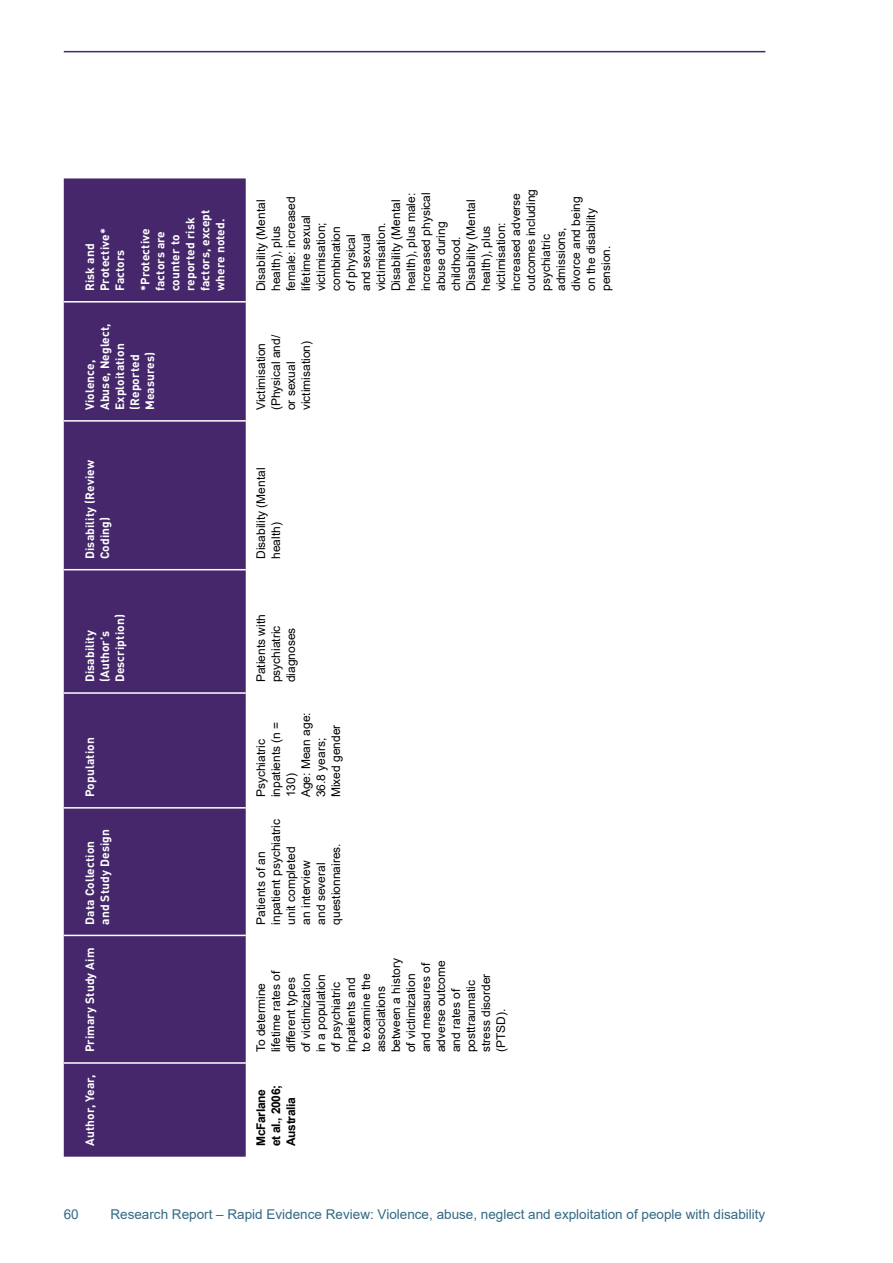
<style>
.page{position:relative;width:893px;height:1263px;background:#fff}
.page>*{position:absolute;margin:0;border:0;box-sizing:border-box;transform-origin:0 0}
.t1{font:13.5px "Arial";color:#326985}
.RR_Table_Body_Modify{font:12px/15px "Arial";color:#000}
.RR_Table_Heading_1_W{font:700 12px/15px "DIN Pro";letter-spacing:.01em;color:#fff}
.RR_Table_Body_Bold_M{font:700 12px/15px "Arial";letter-spacing:-.025em;color:#000}
</style>
<div class="page">
<hr style="left:64px;top:51px;width:701px;height:1px;background:#46276b">
<div style="left:64px;top:178px;width:182px;height:979px;background:#46276b"></div>
<hr style="left:64px;top:1062px;width:182px;height:2px;background:#fff">
<hr style="left:64px;top:935px;width:182px;height:1px;background:#fff">
<hr style="left:64px;top:807px;width:182px;height:1px;background:#fff">
<hr style="left:64px;top:692px;width:182px;height:2px;background:#fff">
<hr style="left:64px;top:569px;width:182px;height:1px;background:#fff">
<hr style="left:64px;top:420px;width:182px;height:2px;background:#fff">
<hr style="left:64px;top:301px;width:182px;height:2px;background:#fff">
<p class="RR_Table_Heading_1_W" style="left:82px;top:291px;width:64px;rotate:-90deg">Risk and<br>Protective*<br>Factors</p>
<p class="RR_Table_Heading_1_W" style="left:137px;top:291px;width:83px;rotate:-90deg">*Protective factors are counter to reported risk factors, except where noted.</p>
<p class="RR_Table_Heading_1_W" style="left:82px;top:410px;width:88px;rotate:-90deg">Violence,<br>Abuse, Neglect,<br>Exploitation (Reported<br>Measures)</p>
<p class="RR_Table_Heading_1_W" style="left:82px;top:559px;width:100px;rotate:-90deg">Disability (Review<br>Coding)</p>
<p class="RR_Table_Heading_1_W" style="left:82px;top:682px;width:70px;rotate:-90deg">Disability (Author’s<br>Description)</p>
<p class="RR_Table_Heading_1_W" style="left:82px;top:797px;width:61px;rotate:-90deg">Population</p>
<p class="RR_Table_Heading_1_W" style="left:82px;top:925px;width:97px;rotate:-90deg">Data Collection and Study Design</p>
<p class="RR_Table_Heading_1_W" style="left:82px;top:1052px;width:106px;rotate:-90deg">Primary Study Aim</p>
<p class="RR_Table_Heading_1_W" style="left:82px;top:1146px;width:73px;rotate:-90deg">Author, Year,</p>
<p class="RR_Table_Body_Modify" style="left:253px;top:291px;width:96px;rotate:-90deg">Disability (Mental health), plus female: increased lifetime sexual victimisation; combination<br>of physical<br>and sexual victimisation.</p>
<p class="RR_Table_Body_Modify" style="left:388px;top:291px;width:100px;rotate:-90deg">Disability (Mental health), plus male: increased physical abuse during childhood.</p>
<p class="RR_Table_Body_Modify" style="left:463px;top:291px;width:104px;rotate:-90deg">Disability (Mental health), plus victimisation: increased adverse outcomes including psychiatric admissions, divorce and being on the disability pension.</p>
<p class="RR_Table_Body_Modify" style="left:253px;top:410px;width:77px;rotate:-90deg">Victimisation (Physical and/ or sexual victimisation)</p>
<p class="RR_Table_Body_Modify" style="left:253px;top:559px;width:93px;rotate:-90deg">Disability (Mental health)</p>
<p class="RR_Table_Body_Modify" style="left:253px;top:682px;width:70px;rotate:-90deg">Patients with psychiatric diagnoses</p>
<p class="RR_Table_Body_Modify" style="left:253px;top:797px;width:77px;rotate:-90deg">Psychiatric inpatients (n =<br>130)</p>
<p class="RR_Table_Body_Modify" style="left:298px;top:797px;width:86px;rotate:-90deg">Age: Mean age:<br>36.8 years;<br>Mixed gender</p>
<p class="RR_Table_Body_Modify" style="left:253px;top:925px;width:107px;rotate:-90deg">Patients of an inpatient psychiatric unit completed<br>an interview<br>and several questionnaires.</p>
<p class="RR_Table_Body_Modify" style="left:253px;top:1052px;width:96px;rotate:-90deg">To determine lifetime rates of different types<br>of victimization<br>in a population<br>of psychiatric inpatients and<br>to examine the associations between a history of victimization and measures of adverse outcome and rates of posttraumatic stress disorder (PTSD).</p>
<p class="RR_Table_Body_Bold_M" style="left:254px;top:1146px;width:63px;rotate:-90deg">McFarlane et al., 2006;<br>Australia</p>
<p class="t1" style="left:64px;top:1205px;width:17px">60</p>
<p class="t1" style="left:110px;top:1205px;width:656px">Research Report – Rapid Evidence Review: Violence, abuse, neglect and exploitation of people with disability</p>
</div>
